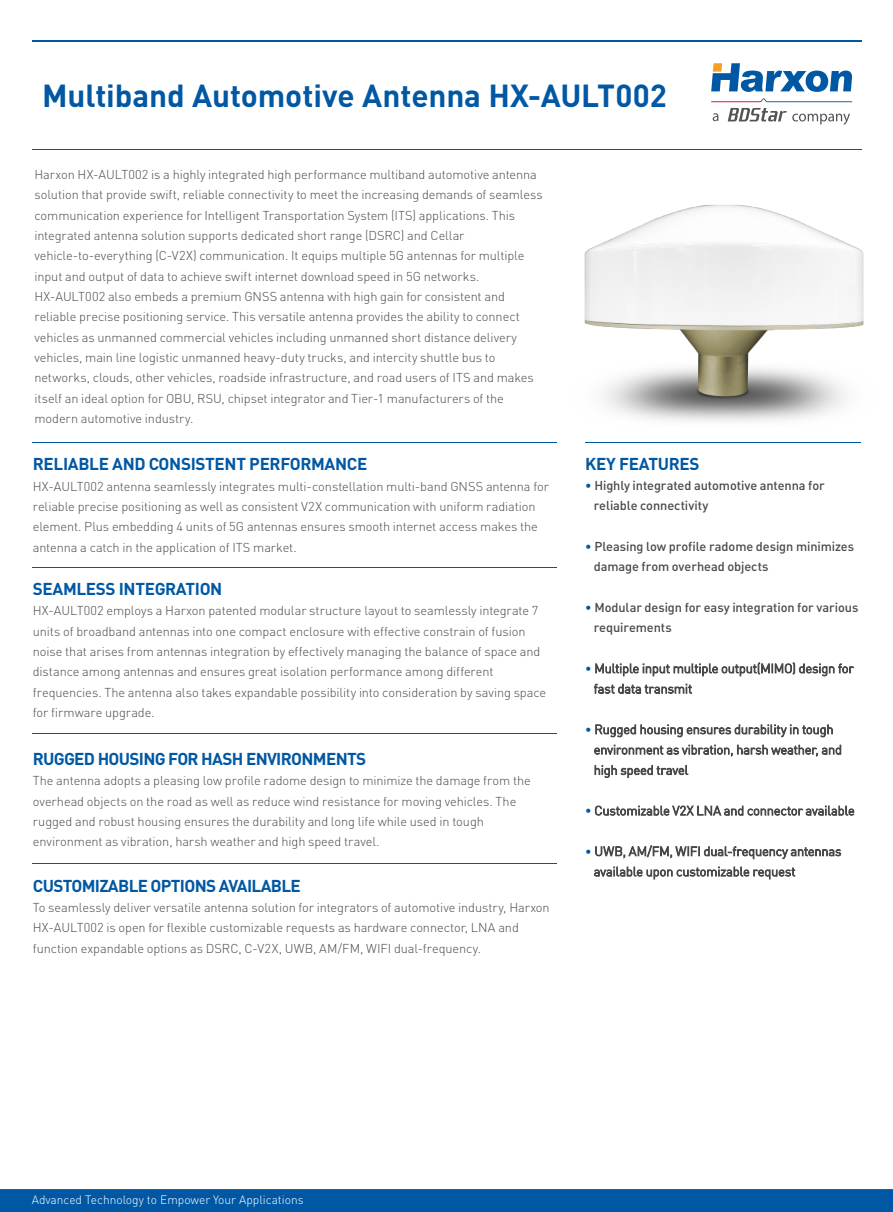
<style>
.page{position:relative;width:893px;height:1212px;background:#fff}
.page>*{position:absolute;margin:0;border:0;box-sizing:border-box;transform-origin:0 0}
.t1{font:700 31.5px "DIN";letter-spacing:-.005em;color:#0058a4}
.t2{font:700 16.95px "DIN Pro";letter-spacing:-.02em;color:#0058a4}
.t3{font:700 16.95px "DIN Pro";letter-spacing:-.04em;color:#0058a4}
.t4{font:300 12.75px/20.2px "DIN Pro";letter-spacing:-.005em;color:#4c4948}
.t5{font:12.75px/20.2px "DIN Medium Alternate";letter-spacing:-.005em;color:#4c4948}
.t6{font:300 12.75px "DIN";letter-spacing:-.005em;color:#4c4948}
.t7{font:300 12px "DIN Pro";color:#fff}
.s1{font-family:"DIN Pro"}
.s2{color:#0058a4}
</style>
<div class="page">
<div style="left:0;top:1189px;width:893px;height:23px;background:#0058a4"></div>
<img style="left:584px;top:205px;width:280px;height:216px">
<hr style="left:32px;top:442px;width:525px;height:1px;background:#0058a4">
<hr style="left:585px;top:442px;width:276px;height:1px;background:#0058a4">
<svg style="left:595px;top:662px;width:259px;height:14px"></svg>
<svg style="left:594px;top:683px;width:98px;height:11px"></svg>
<svg style="left:595px;top:724px;width:238px;height:13px"></svg>
<svg style="left:594px;top:744px;width:247px;height:13px"></svg>
<svg style="left:594px;top:765px;width:94px;height:13px"></svg>
<svg style="left:595px;top:805px;width:260px;height:11px"></svg>
<svg style="left:595px;top:845px;width:246px;height:14px"></svg>
<svg style="left:594px;top:866px;width:201px;height:14px"></svg>
<hr style="left:32px;top:567px;width:525px;height:1px;background:#0058a4">
<hr style="left:32px;top:733px;width:525px;height:1px;background:#0058a4">
<hr style="left:32px;top:863px;width:525px;height:1px;background:#0058a4">
<hr style="left:32px;top:150px;width:829px;height:1px;background:#0058a4">
<hr style="left:32px;top:40px;width:829px;height:2px;background:#0058a4">
<svg style="left:711px;top:63px;width:141px;height:39px"></svg>
<svg style="left:713px;top:108px;width:137px;height:17px"></svg>
<h1 class="t1" style="left:42px;top:75px;width:626px">Multiband Automotive Antenna <span class="s1">HX-AULT002</span></h1>
<p class="t4" style="left:34px;top:164px;width:510px">Harxon HX-AULT002 is a highly integrated high performance multiband automotive antenna solution that provide swift, reliable connectivity to meet the increasing demands of seamless communication experience for Intelligent Transportation System (ITS) applications. This integrated antenna solution supports dedicated short range (DSRC) and Cellar vehicle-to-everything (C-V2X) communication. It equips multiple 5G antennas for multiple input and output of data to achieve swift internet download speed in 5G networks.<br>HX-AULT002 also embeds a premium GNSS antenna with high gain for consistent and reliable precise positioning service. This versatile antenna provides the ability to connect vehicles as unmanned commercial vehicles including unmanned short distance delivery vehicles, main line logistic unmanned heavy-duty trucks, and intercity shuttle bus to networks, clouds, other vehicles, roadside infrastructure, and road users of ITS and makes itself an ideal option for OBU, RSU, chipset integrator and Tier-1 manufacturers of the modern automotive industry.</p>
<h2 class="t2" style="left:33px;top:453px;width:336px">RELIABLE AND CONSISTENT PERFORMANCE</h2>
<p class="t4" style="left:33px;top:475px;width:518px">HX-AULT002 antenna seamlessly integrates multi-constellation multi-band GNSS antenna for reliable precise positioning as well as consistent V2X communication with uniform radiation element. Plus embedding 4 units of 5G antennas ensures smooth internet access makes the antenna a catch in the application of ITS market.</p>
<h2 class="t2" style="left:33px;top:577px;width:191px">SEAMLESS INTEGRATION</h2>
<p class="t4" style="left:33px;top:600px;width:515px">HX-AULT002 employs a Harxon patented modular structure layout to seamlessly integrate 7 units of broadband antennas into one compact enclosure with effective constrain of fusion noise that arises from antennas integration by effectively managing the balance of space and distance among antennas and ensures great isolation performance among different frequencies. The antenna also takes expandable possibility into consideration by saving space for firmware upgrade.</p>
<h2 class="t3" style="left:33px;top:747px;width:335px">RUGGED HOUSING FOR HASH ENVIRONMENTS</h2>
<p class="t4" style="left:33px;top:770px;width:499px">The antenna adopts a pleasing low profile radome design to minimize the damage from the overhead objects on the road as well as reduce wind resistance for moving vehicles. The rugged and robust housing ensures the durability and long life while used in tough environment as vibration, harsh weather and high speed travel.</p>
<h2 class="t3" style="left:33px;top:874px;width:269px">CUSTOMIZABLE OPTIONS AVAILABLE</h2>
<p class="t4" style="left:33px;top:897px;width:518px">To seamlessly deliver versatile antenna solution for integrators of automotive industry, Harxon<br>HX-AULT002 is open for flexible customizable requests as hardware connector, LNA and function expandable options as DSRC, C-V2X, UWB, AM/FM, WIFI dual-frequency.</p>
<h2 class="t2" style="left:585px;top:452px;width:116px">KEY FEATURES</h2>
<p class="t5" style="left:594px;top:475px;width:232px;text-indent:-9px"><span class="s2">•</span> Highly integrated automotive antenna for reliable connectivity</p>
<p class="t5" style="left:594px;top:536px;width:262px;text-indent:-9px"><span class="s2">•</span> Pleasing low profile radome design minimizes damage from overhead objects</p>
<p class="t5" style="left:594px;top:597px;width:266px;text-indent:-9px"><span class="s2">•</span> Modular design for easy integration for various requirements</p>
<p class="t6" style="left:594px;top:762px;width:96px">high speed travel</p>
<p class="t7" style="left:32px;top:1191px;width:273px">Advanced Technology to Empower Your Applications</p>
</div>
